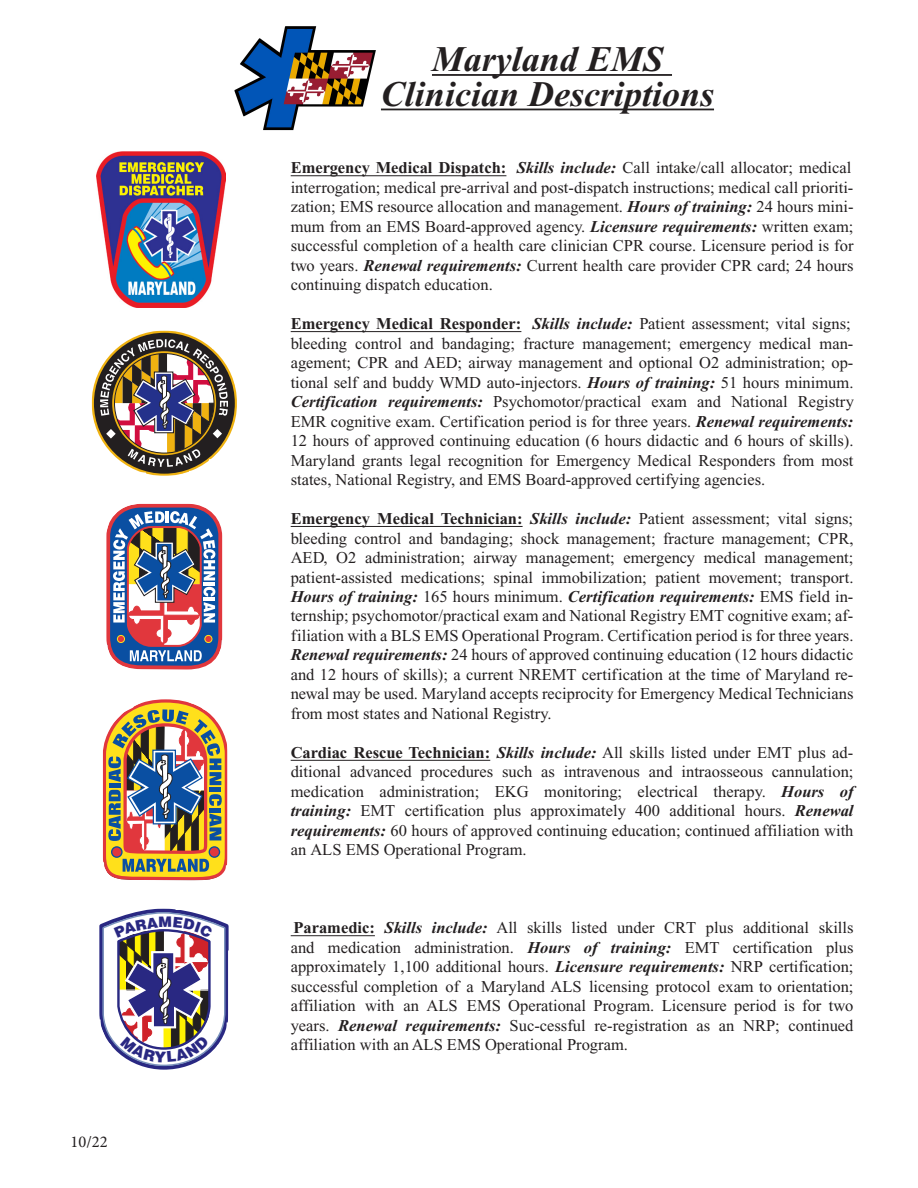
<style>
.page{position:relative;width:918px;height:1188px;background:#fff}
.page>*{position:absolute;margin:0;border:0;box-sizing:border-box;transform-origin:0 0}
.t1{font:italic 700 36px "Times New Roman";color:#231f20}
.Body{font:16.5px/19.5px "Times New Roman";color:#231f20;text-align:justify}
.t2{font:16.5px "Minion Pro";color:#231f20}
.s1{font-weight:700}
.s2{font-weight:700;font-style:italic}
</style>
<div class="page">
<hr style="left:432px;top:74px;width:240px;height:2px;background:#231f20">
<hr style="left:381px;top:109px;width:333px;height:1px;background:#231f20">
<img style="left:96px;top:152px;width:130px;height:155px">
<svg style="left:92px;top:331px;width:145px;height:145px"></svg>
<svg style="left:106px;top:504px;width:117px;height:166px"></svg>
<svg style="left:103px;top:699px;width:124px;height:181px;background:#a8926c"></svg>
<svg style="left:112px;top:847px;width:10px;height:10px"></svg>
<div style="left:111px;top:846px;width:12px;height:12px;border:1px solid #0a4fa2;border-radius:50%"></div>
<svg style="left:209px;top:847px;width:11px;height:10px"></svg>
<div style="left:209px;top:846px;width:11px;height:12px;border:1px solid #0a4fa2;border-radius:50%"></div>
<img style="left:234px;top:26px;width:142px;height:105px">
<hr style="left:291px;top:175px;width:215px;height:1px;background:#231f20">
<hr style="left:291px;top:331px;width:230px;height:1px;background:#231f20">
<hr style="left:291px;top:526px;width:232px;height:1px;background:#231f20">
<hr style="left:291px;top:760px;width:199px;height:1px;background:#231f20">
<hr style="left:291px;top:935px;width:84px;height:1px;background:#231f20">
<svg style="left:99px;top:908px;width:130px;height:162px"></svg>
<p class="t2" style="left:70px;top:1131px;width:39px">10/22</p>
<p class="t1" style="left:432px;top:40px;width:233px">Maryland EMS</p>
<p class="t1" style="left:381px;top:75px;width:335px">Clinician Descriptions</p>
<p class="Body" style="left:291px;top:158px;width:564px;text-align:left"><span class="s1">Emergency Medical Dispatch:</span> <span class="s2">Skills include:</span> Call intake/call allocator; medical interrogation; medical pre-arrival and post-dispatch instructions; medical call prioriti&shy;zation; EMS resource allocation and management. <span class="s2">Hours of training:</span> 24 hours mini&shy;mum from an EMS Board-approved agency. <span class="s2">Licensure requirements:</span> written exam; successful completion of a health care clinician CPR course. Licensure period is for two years. <span class="s2">Renewal requirements:</span> Current health care provider CPR card; 24 hours continuing dispatch education.</p>
<p class="Body" style="left:291px;top:314px;width:565px;text-align:left"><span class="s1">Emergency Medical Responder:</span> <span class="s2">Skills include:</span> Patient assessment; vital signs; bleeding control and bandaging; fracture management; emergency medical man&shy;agement; CPR and AED; airway management and optional O2 administration; op&shy;tional self and buddy WMD auto-injectors. <span class="s2">Hours of training:</span> 51 hours minimum.<br><span class="s2">Certification requirements:</span> Psychomotor/practical exam and National Registry EMR cognitive exam. Certification period is for three years. <span class="s2">Renewal requirements:<br></span>12 hours of approved continuing education (6 hours didactic and 6 hours of skills).<br>Maryland grants legal recognition for Emergency Medical Responders from most states, National Registry, and EMS Board-approved certifying agencies.</p>
<p class="Body" style="left:291px;top:509px;width:564px"><span class="s1">Emergency Medical Technician:</span> <span class="s2">Skills include:</span> Patient assessment; vital signs; bleeding control and bandaging; shock management; fracture management; CPR, AED, O2 administration; airway management; emergency medical management; patient-assisted medications; spinal immobilization; patient movement; transport.<br><span class="s2">Hours of training:</span> 165 hours minimum. <span class="s2">Certification requirements:</span> EMS field in&shy;ternship; psychomotor/practical exam and National Registry EMT cognitive exam; af&shy;filiation with a BLS EMS Operational Program. Certification period is for three years.<br><span class="s2">Renewal requirements:</span> 24 hours of approved continuing education (12 hours didactic and 12 hours of skills); a current NREMT certification at the time of Maryland re&shy;newal may be used. Maryland accepts reciprocity for Emergency Medical Technicians from most states and National Registry.</p>
<p class="Body" style="left:291px;top:743px;width:564px"><span class="s1">Cardiac Rescue Technician:</span> <span class="s2">Skills include:</span> All skills listed under EMT plus ad&shy;ditional advanced procedures such as intravenous and intraosseous cannulation; medication administration; EKG monitoring; electrical therapy. <span class="s2">Hours of training:</span> EMT certification plus approximately 400 additional hours. <span class="s2">Renewal requirements:</span> 60 hours of approved continuing education; continued affiliation with an ALS EMS Operational Program.</p>
<p class="Body" style="left:291px;top:918px;width:564px"><span class="s1">Paramedic:</span> <span class="s2">Skills include:</span> All skills listed under CRT plus additional skills and medication administration. <span class="s2">Hours of training:</span> EMT certification plus approximately 1,100 additional hours. <span class="s2">Licensure requirements:</span> NRP certification; successful completion of a Maryland ALS licensing protocol exam to orientation; affiliation with an ALS EMS Operational Program. Licensure period is for two years. <span class="s2">Renewal requirements:</span> Suc-cessful re-registration as an NRP; continued affiliation with an ALS EMS Operational Program.</p>
</div>
